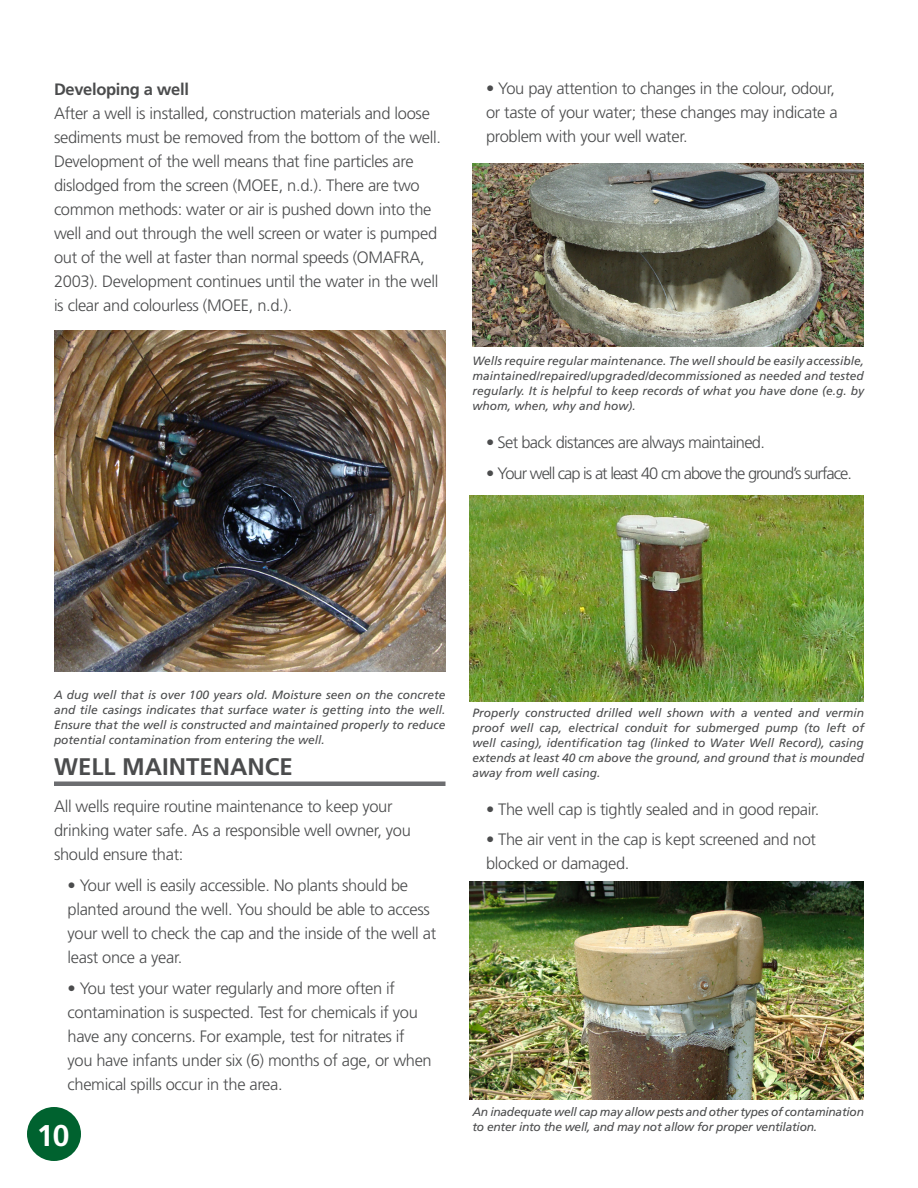
<style>
.page{position:relative;width:918px;height:1188px;background:#fff}
.page>*{position:absolute;margin:0;border:0;box-sizing:border-box;transform-origin:0 0}
.t1{font:700 30px "Frutiger";color:#fff}
.t2{font:700 24px "Frutiger";color:#4b4c4d}
.Paragraph_Style_1{font:300 16.5px/24px "Frutiger";letter-spacing:-.02em;color:#4b4c4d}
.Paragraph_Style_1-2{font:300 16.5px "Frutiger";letter-spacing:-.06em;color:#4b4c4d}
.Paragraph_Style_1-3{font:300 16.5px "Frutiger";letter-spacing:-.04em;color:#4b4c4d}
.t3{font:700 16.5px "Frutiger";letter-spacing:-.02em;color:#4b4c4d}
.t4{font:italic 12px/15px "Frutiger";color:#4b4c4d;text-align:justify}
.t5{font:italic 12px/15px "Frutiger";letter-spacing:-.02em;color:#4b4c4d}
.s1{font-weight:700}
</style>
<div class="page">
<hr style="left:54px;top:782px;width:392px;height:4px;background:#6c6d70">
<img style="left:54px;top:330px;width:392px;height:341px">
<img style="left:472px;top:163px;width:392px;height:184px">
<img style="left:469px;top:495px;width:395px;height:206px">
<img style="left:469px;top:881px;width:395px;height:218px">
<div style="left:27px;top:1107px;width:54px;height:54px;background:#00622f;border-radius:50%"></div>
<p class="t3" style="left:54px;top:79px;width:137px">Developing a well</p>
<p class="Paragraph_Style_1" style="left:54px;top:101px;width:386px">After a well is installed, construction materials and loose sediments must be removed from the bottom of the well.<br>Development of the well means that fine particles are dislodged from the screen (MOEE, n. d.). There are two common methods: water or air is pushed down into the well and out through the well screen or water is pumped out of the well at faster than normal speeds (OMAFRA, 2003). Development continues until the water in the well is clear and colourless (MOEE, n.d.).</p>
<p class="Paragraph_Style_1" style="left:486px;top:76px;width:353px"><span class="s1">•</span> You pay attention to changes in the colour, odour, or taste of your water; these changes may indicate a problem with your well water.</p>
<p class="t4" style="left:472px;top:354px;width:393px">Wells require regular maintenance. The well should be easily accessible, maintained/repaired/upgraded/decommissioned as needed and tested regularly. It is helpful to keep records of what you have done (e.g. by whom, when, why and how).</p>
<p class="Paragraph_Style_1-3" style="left:486px;top:433px;width:277px"><span class="s1">•</span> Set back distances are always maintained.</p>
<p class="Paragraph_Style_1-2" style="left:486px;top:464px;width:364px"><span class="s1">•</span> Your well cap is at least 40 cm above the ground’s surface.</p>
<p class="t4" style="left:54px;top:687px;width:393px">A dug well that is over 100 years old. Moisture seen on the concrete and tile casings indicates that surface water is getting into the well.<br>Ensure that the well is constructed and maintained properly to reduce potential contamination from entering the well.</p>
<p class="t2" style="left:54px;top:752px;width:240px">WELL MAINTENANCE</p>
<p class="Paragraph_Style_1" style="left:54px;top:795px;width:358px">All wells require routine maintenance to keep your drinking water safe. As a responsible well owner, you should ensure that:</p>
<p class="Paragraph_Style_1" style="left:68px;top:873px;width:370px"><span class="s1">•</span> Your well is easily accessible. No plants should be planted around the well. You should be able to access your well to check the cap and the inside of the well at least once a year.</p>
<p class="Paragraph_Style_1" style="left:68px;top:976px;width:366px"><span class="s1">•</span> You test your water regularly and more often if contamination is suspected. Test for chemicals if you have any concerns. For example, test for nitrates if you have infants under six (6) months of age, or when chemical spills occur in the area.</p>
<p class="t1" style="left:37px;top:1118px;width:34px">10</p>
<p class="t4" style="left:472px;top:705px;width:393px">Properly constructed drilled well shown with a vented and vermin proof well cap, electrical conduit for submerged pump (to left of well casing), identification tag (linked to Water Well Record), casing extends at least 40 cm above the ground, and ground that is mounded away from well casing.</p>
<p class="Paragraph_Style_1" style="left:486px;top:797px;width:332px"><span class="s1">•</span> The well cap is tightly sealed and in good repair.</p>
<p class="Paragraph_Style_1" style="left:486px;top:828px;width:332px"><span class="s1">•</span> The air vent in the cap is kept screened and not blocked or damaged.</p>
<p class="t5" style="left:472px;top:1104px;width:393px">An inadequate well cap may allow pests and other types of contamination to enter into the well, and may not allow for proper ventilation.</p>
</div>
